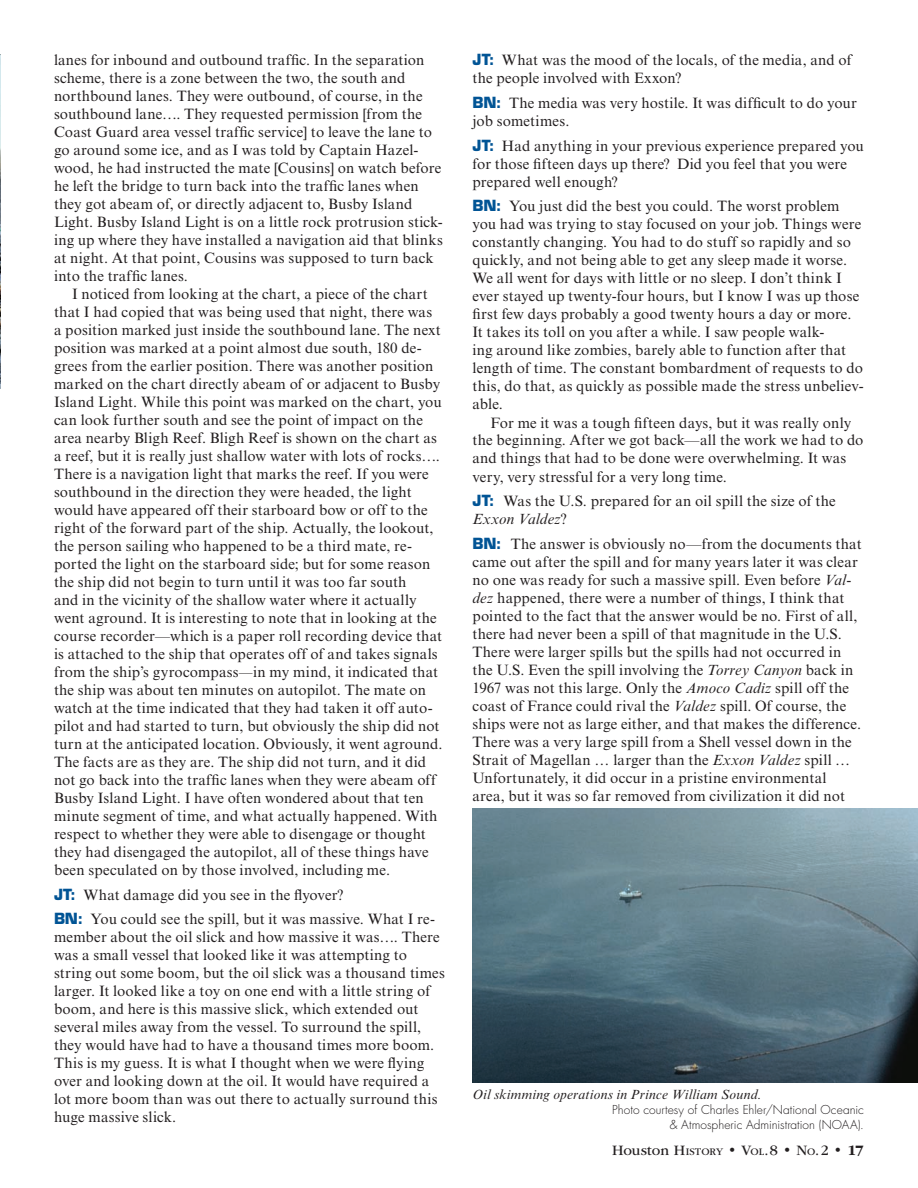
<style>
.page{position:relative;width:918px;height:1188px;background:#fff}
.page>*{position:absolute;margin:0;border:0;box-sizing:border-box;transform-origin:0 0}
.t1{font:15px/18px "Times New Roman MT Std";letter-spacing:.01em;color:#231f20}
.t2{font:15px "ITC Garamond Std";letter-spacing:-.005em;color:#231f20}
.t3{font:italic 13.5px "Times New Roman MT Std";letter-spacing:.015em;color:#231f20}
.t4{font:300 12px/15px "Futura Std";letter-spacing:.005em;color:#231f20;text-align:right}
.s1{font-family:"Times New Roman";font-style:italic}
.s2{font-family:"Eurostile LT Std";font-weight:700;color:#015495}
.s3{font-style:italic}
.s4{font-style:inherit}
.s5{font-size:10.5px}
.s6{font-weight:700}
</style>
<div class="page">
<img style="left:472px;top:809px;width:446px;height:274px">
<img style="left:0;top:54px;width:1px;height:334px">
<p class="t1" style="left:54px;top:51px;width:390px">lanes for inbound and outbound traffic. In the separation scheme, there is a zone between the two, the south and northbound lanes. They were outbound, of course, in the southbound lane…. They requested permission [from the Coast Guard area vessel traffic service] to leave the lane to go around some ice, and as I was told by Captain Hazel&shy;wood, he had instructed the mate [Cousins] on watch before he left the bridge to turn back into the traffic lanes when they got abeam of, or directly adjacent to, Busby Island Light. Busby Island Light is on a little rock protrusion stick&shy;ing up where they have installed a navigation aid that blinks at night. At that point, Cousins was supposed to turn back into the traffic lanes.</p>
<p class="t1" style="left:54px;top:285px;width:390px;text-indent:18px">I noticed from looking at the chart, a piece of the chart that I had copied that was being used that night, there was a position marked just inside the southbound lane. The next position was marked at a point almost due south, 180 de&shy;grees from the earlier position. There was another position marked on the chart directly abeam of or adjacent to Busby Island Light. While this point was marked on the chart, you can look further south and see the point of impact on the area nearby Bligh Reef. Bligh Reef is shown on the chart as a reef, but it is really just shallow water with lots of rocks….<br>There is a navigation light that marks the reef. If you were southbound in the direction they were headed, the light would have appeared off their starboard bow or off to the right of the forward part of the ship. Actually, the lookout, the person sailing who happened to be a third mate, re&shy;ported the light on the starboard side; but for some reason the ship did not begin to turn until it was too far south<br>and in the vicinity of the shallow water where it actually went aground. It is interesting to note that in looking at the course recorder—which is a paper roll recording device that is attached to the ship that operates off of and takes signals from the ship’s gyrocompass<span class="s1">—</span>in my mind, it indicated that the ship was about ten minutes on autopilot. The mate on watch at the time indicated that they had taken it off auto&shy;pilot and had started to turn, but obviously the ship did not turn at the anticipated location. Obviously, it went aground.<br>The facts are as they are. The ship did not turn, and it did not go back into the traffic lanes when they were abeam off Busby Island Light. I have often wondered about that ten minute segment of time, and what actually happened. With respect to whether they were able to disengage or thought they had disengaged the autopilot, all of these things have been speculated on by those involved, including me.</p>
<p class="t1" style="left:54px;top:882px;width:383px;line-height:24.8px"><span class="s2">JT:</span> What damage did you see in the flyover?<br><span class="s2">BN:</span> You could see the spill, but it was massive. What I re-</p>
<p class="t1" style="left:54px;top:928px;width:393px">member about the oil slick and how massive it was…. There was a small vessel that looked like it was attempting to string out some boom, but the oil slick was a thousand times larger. It looked like a toy on one end with a little string of boom, and here is this massive slick, which extended out several miles away from the vessel. To surround the spill, they would have had to have a thousand times more boom.<br>This is my guess. It is what I thought when we were flying over and looking down at the oil. It would have required a lot more boom than was out there to actually surround this huge massive slick.</p>
<p class="t1" style="left:472px;top:51px;width:381px"><span class="s2">JT:</span> What was the mood of the locals, of the media, and of the people involved with Exxon?</p>
<p class="t1" style="left:472px;top:94px;width:386px"><span class="s2">BN:</span> The media was very hostile. It was difficult to do your job sometimes.</p>
<p class="t1" style="left:472px;top:137px;width:393px"><span class="s2">JT:</span> Had anything in your previous experience prepared you for those fifteen days up there? Did you feel that you were prepared well enough?</p>
<p class="t1" style="left:472px;top:197px;width:393px"><span class="s2">BN:</span> You just did the best you could. The worst problem you had was trying to stay focused on your job. Things were constantly changing. You had to do stuff so rapidly and so quickly, and not being able to get any sleep made it worse.<br>We all went for days with little or no sleep. I don’t think I ever stayed up twenty-four hours, but I know I was up those first few days probably a good twenty hours a day or more.<br>It takes its toll on you after a while. I saw people walk-<br>ing around like zombies, barely able to function after that length of time. The constant bombardment of requests to do this, do that, as quickly as possible made the stress unbeliev&shy;able.</p>
<p class="t1" style="left:472px;top:413px;width:393px;text-indent:18px">For me it was a tough fifteen days, but it was really only the beginning. After we got back—all the work we had to do and things that had to be done were overwhelming. It was very, very stressful for a very long time.</p>
<p class="t1" style="left:472px;top:492px;width:365px"><span class="s2">JT:</span> Was the U.S. prepared for an oil spill the size of the<br><span class="s3">Exxon Valdez</span>?</p>
<p class="t1" style="left:472px;top:535px;width:391px"><span class="s2">BN:</span> The answer is obviously no—from the documents that came out after the spill and for many years later it was clear no one was ready for such a massive spill. Even before <span class="s3">Val&shy;dez</span> happened, there were a number of things, I think that pointed to the fact that the answer would be no. First of all, there had never been a spill of that magnitude in the U.S.<br>There were larger spills but the spills had not occurred in the U.S. Even the spill involving the <span class="s3">Torrey Canyon</span> back in 1967 was not this large. Only the <span class="s3">Amoco Cadiz</span> spill off the coast of France could rival the <span class="s3">Valdez</span> spill. Of course, the ships were not as large either, and that makes the difference.<br>There was a very large spill from a Shell vessel down in the Strait of Magellan … larger than the <span class="s3">Exxon Valdez</span> spill … Unfortunately, it did occur in a pristine environmental area, but it was so far removed from civilization it did not</p>
<p class="t3" style="left:472px;top:1087px;width:291px">Oil skimming operations in Prince William Sound.</p>
<p class="t4" style="left:612px;top:1103px;width:253px">Photo courtesy of Charles Ehler/National Oceanic &amp; Atmospheric Administration (NOAA).</p>
<p class="t2" style="left:612px;top:1142px;width:253px">Houston <span class="s4">H</span><span class="s5">ISTORY</span> • <span class="s4">V</span><span class="s5">OL</span><span class="s4">.</span>8 • <span class="s4">N</span><span class="s5">O</span><span class="s4">.</span>2 • <span class="s6">17</span></p>
</div>
